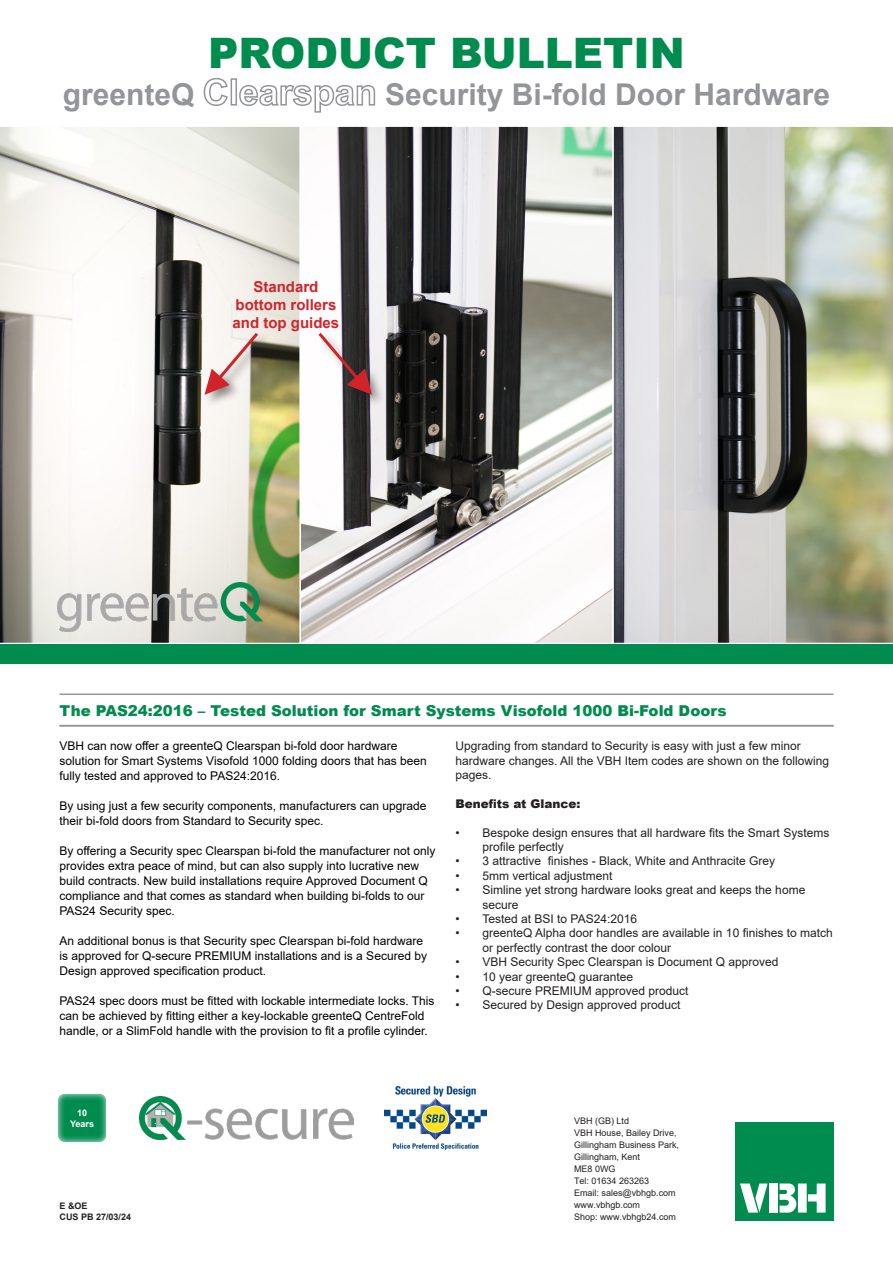
<style>
.page{position:relative;width:893px;height:1263px;background:#fff}
.page>*{position:absolute;margin:0;border:0;box-sizing:border-box;transform-origin:0 0}
._1_1{font:900 42px "Arial";color:#008c4e}
._1_2{font:700 30px "Arial";color:#939598}
._3{font:900 15px "Arial";color:#008c4e}
.Cat_Notes{font:700 15px/18px "Arial";color:#d1232a;text-align:center}
._4{font:12px/15px "Arial";color:#000}
.t1{font:12px/14.4px "Arial";color:#231f20}
.t2{font:900 12px "Arial";color:#231f20}
.Address_VBH{font:9px "Arial";color:#231f20}
.Date_or_Note{font:700 9px "Arial";color:#231f20}
.t3{font:700 9px "Arial";color:#fff}
.s1{font-size:36px}
</style>
<div class="page">
<hr style="left:60px;top:725px;width:774px;height:2px;background:#939598">
<img style="left:302px;top:128px;width:309px;height:513px">
<img style="left:614px;top:126px;width:279px;height:517px">
<div style="left:299px;top:125px;width:315px;height:519px;border:2px solid #fff"></div>
<svg style="left:0;top:125px;width:301px;height:519px"></svg>
<div style="left:735px;top:1122px;width:98px;height:98px;background:#008c4e"></div>
<svg style="left:780px;top:1183px;width:16px;height:30px"></svg>
<svg style="left:740px;top:1183px;width:28px;height:29px"></svg>
<div style="left:769px;top:1183px;width:9px;height:29px;background:#fff"></div>
<div style="left:798px;top:1183px;width:9px;height:29px;background:#fff"></div>
<svg style="left:808px;top:1183px;width:18px;height:29px"></svg>
<hr style="left:60px;top:693px;width:773px;height:2px;background:#939598">
<div style="left:0;top:644px;width:893px;height:19px;background:#008c4e"></div>
<img style="left:58px;top:583px;width:204px;height:48px">
<div style="left:211px;top:332px;width:60px;height:67px;background:#231f20;opacity:.45"></div>
<div style="left:203px;top:368px;width:39px;height:40px;background:#231f20;opacity:.45"></div>
<svg style="left:203px;top:330px;width:58px;height:66px"></svg>
<div style="left:317px;top:332px;width:60px;height:67px;background:#231f20;opacity:.45"></div>
<div style="left:346px;top:368px;width:39px;height:40px;background:#231f20;opacity:.45"></div>
<svg style="left:315px;top:330px;width:59px;height:66px"></svg>
<img style="left:139px;top:1097px;width:214px;height:42px">
<img style="left:384px;top:1086px;width:103px;height:64px">
<svg style="left:58px;top:1093px;width:49px;height:49px;background:#239b66"></svg>
<p class="_1_1" style="left:208px;top:23px;width:478px">PRODUCT BULLETIN</p>
<p class="_1_2" style="left:63px;top:73px;width:769px">greenteQ <span class="s1">Clearspan</span> Security Bi-fold Door Hardware</p>
<p class="Cat_Notes" style="left:233px;top:277px;width:108px">Standard bottom rollers and top guides</p>
<p class="_3" style="left:60px;top:700px;width:668px">The PAS24:2016 – Tested Solution for Smart Systems Visofold 1000 Bi-Fold Doors</p>
<p class="_4" style="left:60px;top:738px;width:369px">VBH can now offer a greenteQ Clearspan bi-fold door hardware solution for Smart Systems Visofold 1000 folding doors that has been fully tested and approved to PAS24:2016.</p>
<p class="_4" style="left:60px;top:798px;width:368px">By using just a few security components, manufacturers can upgrade their bi-fold doors from Standard to Security spec.</p>
<p class="_4" style="left:60px;top:843px;width:377px">By offering a Security spec Clearspan bi-fold the manufacturer not only provides extra peace of mind, but can also supply into lucrative new build contracts. New build installations require Approved Document Q compliance and that comes as standard when building bi-folds to our PAS24 Security spec.</p>
<p class="_4" style="left:60px;top:933px;width:369px">An additional bonus is that Security spec Clearspan bi-fold hardware is approved for Q-secure PREMIUM installations and is a Secured by<br>Design approved specification product.</p>
<p class="_4" style="left:60px;top:993px;width:377px">PAS24 spec doors must be fitted with lockable intermediate locks. This can be achieved by fitting either a key-lockable greenteQ CentreFold handle, or a SlimFold handle with the provision to fit a profile cylinder.</p>
<p class="t1" style="left:455px;top:739px;width:375px">Upgrading from standard to Security is easy with just a few minor hardware changes. All the VBH Item codes are shown on the following pages.</p>
<p class="t2" style="left:455px;top:795px;width:127px">Benefits at Glance:</p>
<p class="t1" style="left:482px;top:825px;width:348px;text-indent:-27px">• Bespoke design ensures that all hardware fits the Smart Systems profile perfectly</p>
<p class="t1" style="left:455px;top:854px;width:321px">• 3 attractive finishes - Black, White and Anthracite Grey</p>
<p class="t1" style="left:455px;top:868px;width:159px">• 5mm vertical adjustment</p>
<p class="t1" style="left:482px;top:883px;width:324px;text-indent:-27px">• Simline yet strong hardware looks great and keeps the home secure</p>
<p class="t1" style="left:455px;top:911px;width:183px">• Tested at BSI to PAS24:2016</p>
<p class="t1" style="left:482px;top:926px;width:352px;text-indent:-27px">• greenteQ Alpha door handles are available in 10 finishes to match or perfectly contrast the door colour</p>
<p class="t1" style="left:455px;top:955px;width:325px">• VBH Security Spec Clearspan is Document Q approved</p>
<p class="t1" style="left:455px;top:969px;width:179px">• 10 year greenteQ guarantee</p>
<p class="t1" style="left:455px;top:983px;width:235px">• Q-secure PREMIUM approved product</p>
<p class="t1" style="left:455px;top:998px;width:227px">• Secured by Design approved product</p>
<p class="t3" style="left:77px;top:1106px;width:12px">10</p>
<p class="t3" style="left:70px;top:1117px;width:26px">Years</p>
<p class="Date_or_Note" style="left:60px;top:1200px;width:30px">E &amp;OE</p>
<p class="Date_or_Note" style="left:60px;top:1211px;width:73px">CUS PB 27/03/24</p>
<p class="Address_VBH" style="left:574px;top:1115px;width:57px">VBH (GB) Ltd</p>
<p class="Address_VBH" style="left:574px;top:1127px;width:104px">VBH House, Bailey Drive,</p>
<p class="Address_VBH" style="left:574px;top:1139px;width:107px">Gillingham Business Park,</p>
<p class="Address_VBH" style="left:574px;top:1151px;width:68px">Gillingham, Kent</p>
<p class="Address_VBH" style="left:574px;top:1163px;width:43px">ME8 0WG</p>
<p class="Address_VBH" style="left:574px;top:1175px;width:77px">Tel: 01634 263263</p>
<p class="Address_VBH" style="left:574px;top:1187px;width:103px">Email: sales@vbhgb.com</p>
<p class="Address_VBH" style="left:574px;top:1199px;width:68px">www.vbhgb.com</p>
<p class="Address_VBH" style="left:574px;top:1211px;width:104px">Shop: www.vbhgb24.com</p>
</div>
